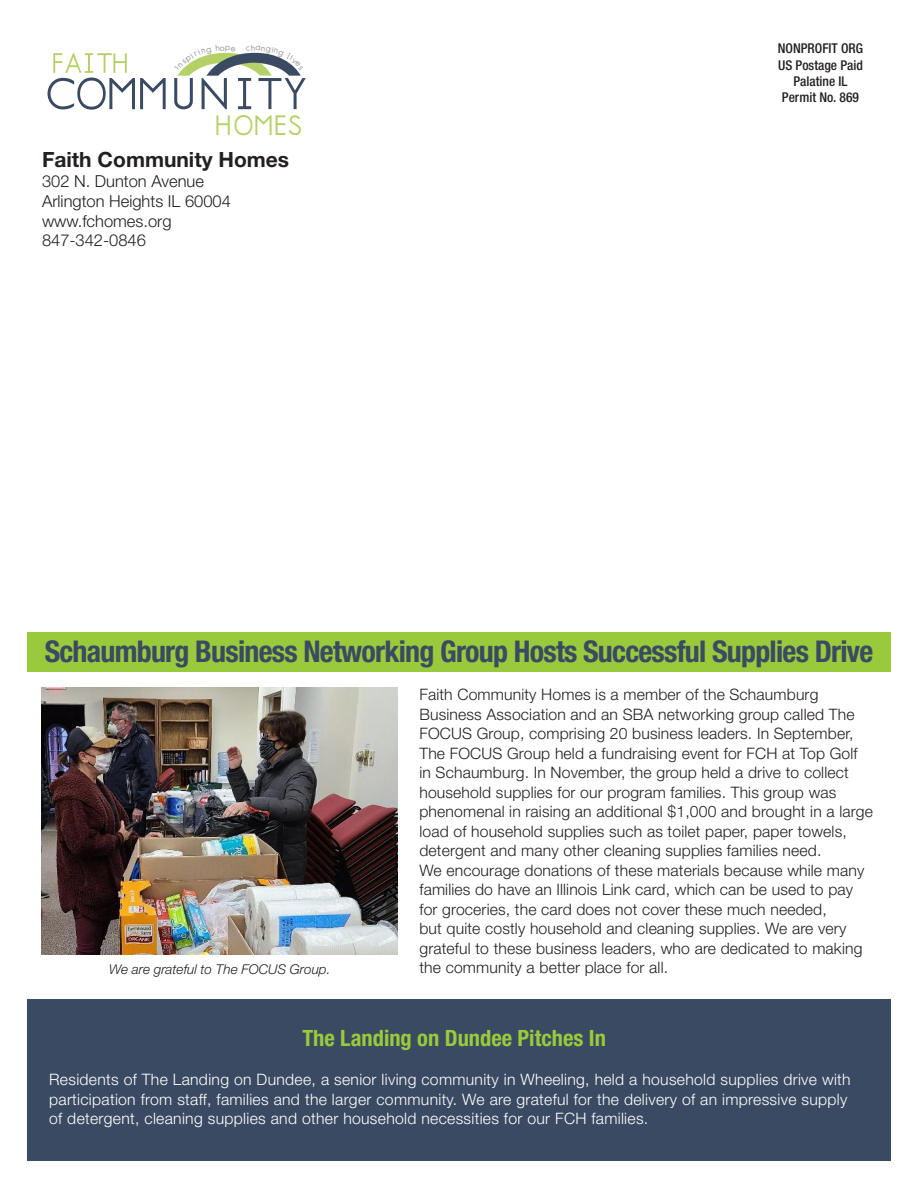
<style>
.page{position:relative;width:918px;height:1188px;background:#fff}
.page>*{position:absolute;margin:0;border:0;box-sizing:border-box;transform-origin:0 0}
.t1{font:53.85px "Normafixed Tryout";letter-spacing:-.03em;color:#3a4a63}
.t2{font:33.9px "Normafixed Tryout";letter-spacing:-.05em;color:#b4d168}
.t3{font:700 condensed 30px "Helvetica Neue";letter-spacing:-.025em;color:#3a4a62}
.t4{font:700 condensed 22.5px "Helvetica Neue";color:#99ca3b}
.t5{font:700 21px "Helvetica Neue";color:#231f20}
.t6{font:300 16.5px "Helvetica Neue";color:#231f20}
.t7{font:300 15.75px/19.5px "Helvetica Neue";letter-spacing:.01em;color:#231f20}
.t8{font:300 15.75px/19.5px "Helvetica Neue";letter-spacing:.02em;color:#fff}
.t9{font:500 condensed 13.5px "Helvetica Neue";color:#231f20}
.t10{font:italic 300 13.5px "Helvetica Neue";color:#231f20}
</style>
<div class="page">
<div style="left:27px;top:999px;width:864px;height:162px;background:#3a4a62"></div>
<svg style="left:53px;top:53px;width:74px;height:20px"></svg>
<div style="left:27px;top:632px;width:864px;height:39px;background:#99ca3b"></div>
<img style="left:42px;top:688px;width:356px;height:267px">
<svg style="left:177px;top:52px;width:124px;height:24px"></svg>
<p class="t1" style="left:45px;top:68px;width:268px">COMMUNITY</p>
<p class="t2" style="left:213px;top:110px;width:93px">HOMES</p>
<p class="t5" style="left:42px;top:147px;width:249px">Faith Community Homes</p>
<p class="t6" style="left:42px;top:171px;width:164px">302 N. Dunton Avenue</p>
<p class="t6" style="left:42px;top:191px;width:190px">Arlington Heights IL 60004</p>
<p class="t6" style="left:42px;top:211px;width:131px">www.fchomes.org</p>
<p class="t6" style="left:42px;top:231px;width:105px">847-342-0846</p>
<p class="t9" style="left:778px;top:41px;width:87px">NONPROFIT ORG</p>
<p class="t9" style="left:778px;top:57px;width:86px">US Postage Paid</p>
<p class="t9" style="left:794px;top:73px;width:55px">Palatine IL</p>
<p class="t9" style="left:782px;top:89px;width:79px">Permit No. 869</p>
<p class="t3" style="left:45px;top:633px;width:830px">Schaumburg Business Networking Group Hosts Successful Supplies Drive</p>
<p class="t7" style="left:419px;top:685px;width:455px">Faith Community Homes is a member of the Schaumburg Business Association and an SBA networking group called The FOCUS Group, comprising 20 business leaders. In September, The FOCUS Group held a fundraising event for FCH at Top Golf in Schaumburg. In November, the group held a drive to collect household supplies for our program families. This group was phenomenal in raising an additional $1,000 and brought in a large load of household supplies such as toilet paper, paper towels, detergent and many other cleaning supplies families need.<br>We encourage donations of these materials because while many families do have an Illinois Link card, which can be used to pay for groceries, the card does not cover these much needed,<br>but quite costly household and cleaning supplies. We are very grateful to these business leaders, who are dedicated to making the community a better place for all.</p>
<p class="t10" style="left:109px;top:961px;width:223px">We are grateful to The FOCUS Group.</p>
<p class="t4" style="left:302px;top:1024px;width:305px">The Landing on Dundee Pitches In</p>
<p class="t8" style="left:49px;top:1069px;width:803px">Residents of The Landing on Dundee, a senior living community in Wheeling, held a household supplies drive with participation from staff, families and the larger community. We are grateful for the delivery of an impressive supply of detergent, cleaning supplies and other household necessities for our FCH families.</p>
</div>
